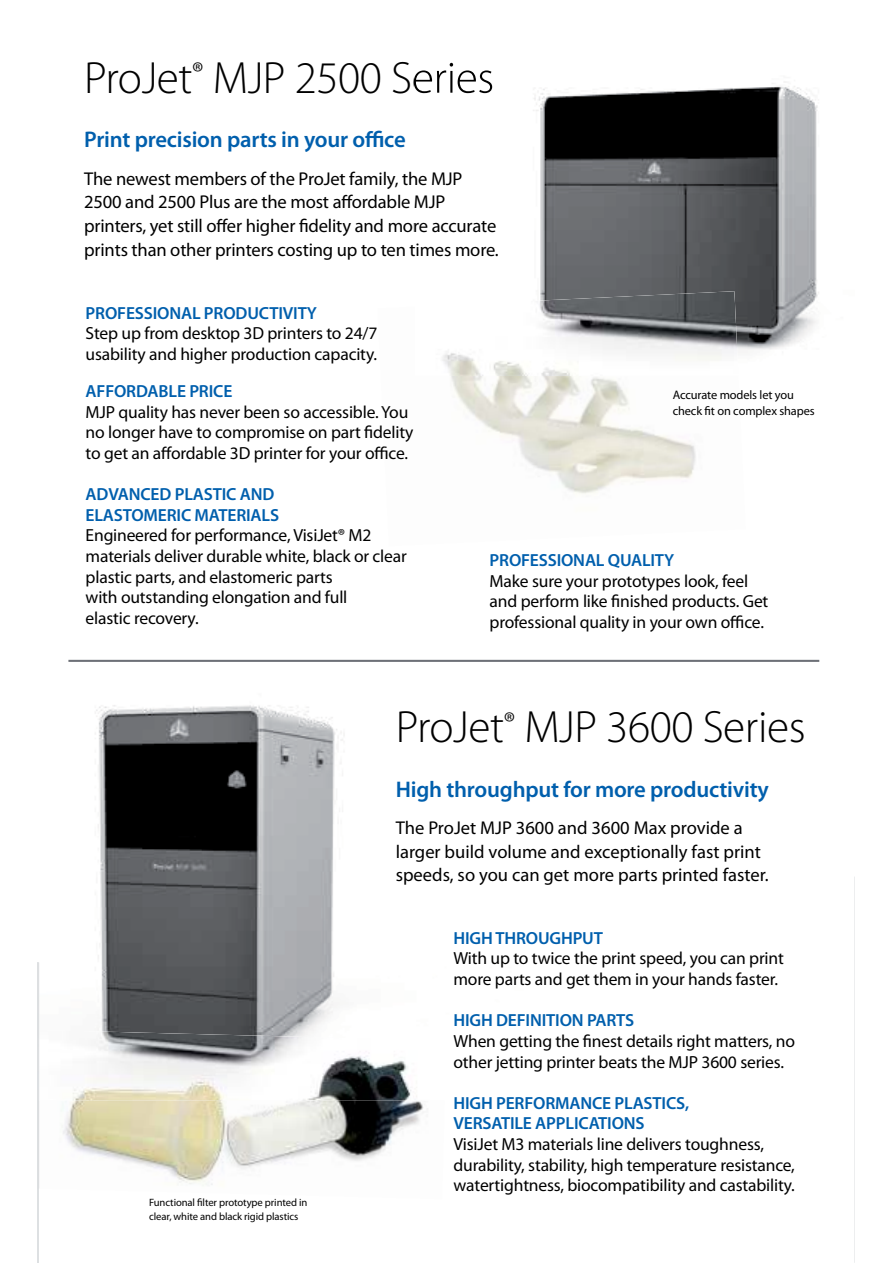
<style>
.page{position:relative;width:893px;height:1263px;background:#fff}
.page>*{position:absolute;margin:0;border:0;box-sizing:border-box;transform-origin:0 0}
.t1{font:300 45.45px "Myriad Pro";letter-spacing:-.01em;color:#000}
.t2{font:600 22.65px "Myriad Pro";letter-spacing:-.01em;color:#005fad}
.t3{font:18.6px/23.7px "Myriad Pro";letter-spacing:-.01em;color:#000}
.t4{font:17.55px/20.7px "Myriad Pro";letter-spacing:-.01em;color:#000}
.t5{font:600 17.55px/20.7px "Myriad Pro";letter-spacing:-.01em;color:#005fad}
.t6{font:12.45px/16.5px "Myriad Pro";letter-spacing:-.01em;color:#000}
.t7{font:10.65px/14.2px "Myriad Pro";letter-spacing:-.01em;color:#000}
</style>
<div class="page">
<hr style="left:38px;top:962px;width:1px;height:301px;background:#dde0e2">
<img style="left:422px;top:81px;width:397px;height:269px">
<img style="left:414px;top:62px;width:78px;height:31px">
<img style="left:422px;top:171px;width:40px;height:18px">
<img style="left:422px;top:195px;width:23px;height:14px">
<img style="left:422px;top:219px;width:74px;height:17px">
<img style="left:422px;top:243px;width:76px;height:17px">
<img style="left:39px;top:659px;width:557px;height:371px">
<img style="left:451px;top:307px;width:295px;height:187px">
<img style="left:422px;top:291px;width:316px;height:85px">
<img style="left:39px;top:1030px;width:385px;height:156px">
<hr style="left:68px;top:660px;width:751px;height:2px;background:#6d7077">
<h1 class="t1" style="left:84px;top:60px;width:411px">ProJet<sup>®</sup> MJP 2500 Series</h1>
<p class="t2" style="left:84px;top:131px;width:323px">Print precision parts in your office</p>
<p class="t3" style="left:84px;top:168px;width:416px">The newest members of the ProJet family, the MJP 2500 and 2500 Plus are the most affordable MJP printers, yet still offer higher fidelity and more accurate prints than other printers costing up to ten times more.</p>
<p class="t5" style="left:86px;top:304px;width:233px">PROFESSIONAL PRODUCTIVITY</p>
<p class="t4" style="left:86px;top:324px;width:293px">Step up from desktop 3D printers to 24/7 usability and higher production capacity.</p>
<p class="t5" style="left:86px;top:382px;width:148px">AFFORDABLE PRICE</p>
<p class="t4" style="left:86px;top:403px;width:329px">MJP quality has never been so accessible. You no longer have to compromise on part fidelity to get an affordable 3D printer for your of</p>
<p class="t5" style="left:86px;top:485px;width:195px">ADVANCED PLASTIC AND<br>ELASTOMERIC MATERIALS</p>
<p class="t4" style="left:86px;top:526px;width:323px">Engineered for performance, VisiJet® M2 materials deliver durable white, black or clear plastic parts, and elastomeric parts<br>with outstanding elongation and full<br>elastic recovery.</p>
<p class="t4" style="left:374px;top:444px;width:35px">ffice.</p>
<p class="t6" style="left:673px;top:387px;width:143px">Accurate models let you check fit on complex shapes</p>
<p class="t5" style="left:490px;top:551px;width:186px">PROFESSIONAL QUALITY</p>
<p class="t4" style="left:490px;top:572px;width:280px">Make sure your prototypes look, feel and perform like finished products. Get professional quality in your own office.</p>
<h1 class="t1" style="left:396px;top:710px;width:411px">ProJet<sup>®</sup> MJP 3600 Series</h1>
<p class="t2" style="left:396px;top:781px;width:375px">High throughput for more productivity</p>
<p class="t3" style="left:396px;top:817px;width:374px">The ProJet MJP 3600 and 3600 Max provide a larger build volume and exceptionally fast print speeds, so you can get more parts printed faster.</p>
<p class="t7" style="left:149px;top:1196px;width:160px">Functional filter prototype printed in clear, white and black rigid plastics</p>
<p class="t5" style="left:453px;top:929px;width:151px">HIGH THROUGHPUT</p>
<p class="t4" style="left:453px;top:949px;width:332px">With up to twice the print speed, you can print more parts and get them in your hands faster.</p>
<p class="t5" style="left:453px;top:1011px;width:182px">HIGH DEFINITION PARTS</p>
<p class="t4" style="left:453px;top:1032px;width:343px">When getting the finest details right matters, no other jetting printer beats the MJP 3600 series.</p>
<p class="t5" style="left:453px;top:1094px;width:237px">HIGH PERFORMANCE PLASTICS,<br>VERSATILE APPLICATIONS</p>
<p class="t4" style="left:453px;top:1135px;width:343px">VisiJet M3 materials line delivers toughness, durability, stability, high temperature resistance, watertightness, biocompatibility and castability.</p>
</div>
